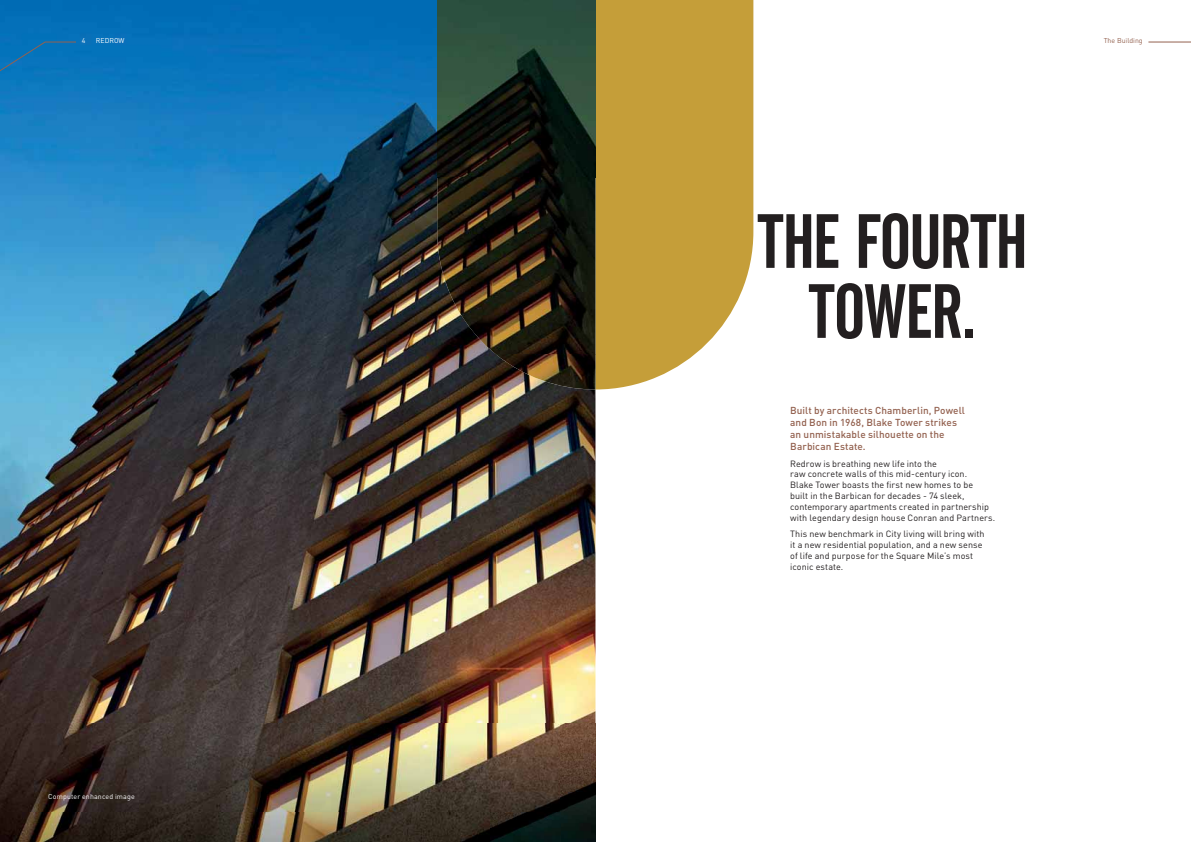
<style>
.page{position:relative;width:1191px;height:842px;background:#fff}
.page>*{position:absolute;margin:0;border:0;box-sizing:border-box;transform-origin:0 0}
.t1{font:76px/70px "Alternate Gothic No 2 BT";letter-spacing:-.015em;color:#231f20;text-align:center}
.t2{font:500 10px/12px "DIN";letter-spacing:.005em;color:#93614f}
.t3{font:9px/10.8px "DIN";letter-spacing:.005em;color:#231f20}
.t4{font:7px "DIN";letter-spacing:.02em;color:#fff}
.t5{font:7px "DIN";color:#93614f}
</style>
<div class="page">
<img style="left:0;top:0;width:595px;height:842px">
<svg style="left:595px;top:0;width:158px;height:389px;fill:#c59e39"></svg>
<img style="left:437px;top:0;width:158px;height:354px">
<img style="left:495px;top:354px;width:100px;height:35px">
<svg style="left:0;top:41px;width:77px;height:61px"></svg>
<hr style="left:1148px;top:42px;width:43px;height:1px;background:#93614f">
<p class="t4" style="left:82px;top:38px;width:5px">4</p>
<p class="t4" style="left:96px;top:38px;width:30px">REDROW</p>
<p class="t4" style="left:48px;top:794px;width:88px">Computer enhanced image</p>
<h1 class="t1" style="left:758px;top:215px;width:272px">THE FOURTH<br>TOWER.</h1>
<p class="t2" style="left:790px;top:406px;width:176px">Built by architects Chamberlin, Powell and Bon in 1968, Blake Tower strikes an unmistakable silhouette on the<br>Barbican Estate.</p>
<p class="t3" style="left:790px;top:459px;width:207px">Redrow is breathing new life into the<br>raw concrete walls of this mid-century icon.<br>Blake Tower boasts the first new homes to be<br>built in the Barbican for decades - 74 sleek, contemporary apartments created in partnership with legendary design house Conran and Partners.</p>
<p class="t3" style="left:790px;top:529px;width:196px">This new benchmark in City living will bring with it a new residential population, and a new sense of life and purpose for the Square Mile’s most iconic estate.</p>
<p class="t5" style="left:1103px;top:38px;width:41px">The Building</p>
</div>
